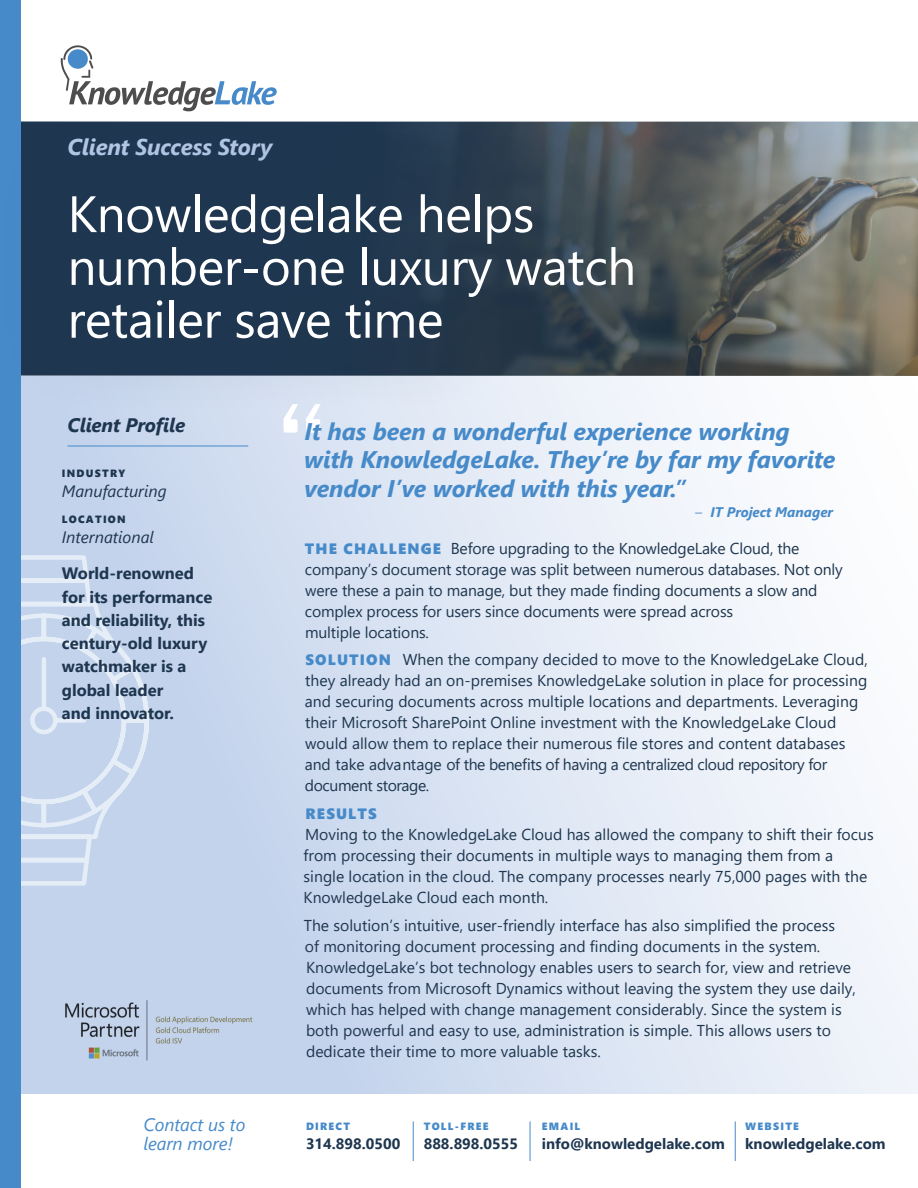
<style>
.page{position:relative;width:918px;height:1188px;background:#fff}
.page>*{position:absolute;margin:0;border:0;box-sizing:border-box;transform-origin:0 0}
.t1{font:51.15px/52.8px "Segoe UI";letter-spacing:-.01em;color:#fff}
.t2{font:italic 700 24px/28.5px "Segoe UI";letter-spacing:-.005em;color:#468ac9}
.t3{font:italic 700 22.8px "Segoe UI";letter-spacing:-.01em;color:#b2c6e5}
.t4{font:italic 700 19.5px "Segoe UI";letter-spacing:-.01em;color:#1e364f}
.t5{font:italic 18px/19.5px "Segoe UI";letter-spacing:-.005em;color:#468ac9}
.t6{font:700 16.5px/23.2px "Segoe UI";color:#1e364f}
.t7{font:italic 16.5px "Segoe UI";color:#1e364f}
.t8{font:15.75px/21px "Segoe UI";color:#1e364f}
.t9{font:700 15px "Segoe UI";color:#1e364f}
.t10{font:15px "Segoe UI Black";letter-spacing:.075em;color:#468ac9}
.t11{font:italic 700 13.95px "Segoe UI";color:#468ac9}
.t12{font:10.5px "Segoe UI Black";letter-spacing:.12em;color:#468ac9}
.t13{font:10.5px "Segoe UI Black";letter-spacing:.12em;color:#1e364f}
.s1{font-family:"Segoe UI Black";font-size:15px;color:#468ac9}
.s2{font-weight:400}
</style>
<div class="page">
<div style="left:16px;top:376px;width:902px;height:718px;background:linear-gradient(to right,#bbcde9,#fafbfd)"></div>
<svg style="left:20px;top:553px;width:131px;height:335px"></svg>
<img style="left:140px;top:122px;width:778px;height:254px">
<div style="left:0;top:0;width:20px;height:1188px;background:#468ac9"></div>
<hr style="left:68px;top:446px;width:180px;height:1px;background:#468ac9">
<svg style="left:61px;top:45px;width:216px;height:66px"></svg>
<svg style="left:284px;top:413px;width:37px;height:20px"></svg>
<img style="left:51px;top:993px;width:204px;height:67px">
<hr style="left:413px;top:1121px;width:1px;height:40px;background:#468ac9">
<hr style="left:530px;top:1121px;width:1px;height:40px;background:#468ac9">
<hr style="left:735px;top:1121px;width:1px;height:40px;background:#468ac9">
<div style="left:0;top:127px;width:704px;height:286px;background:#1e364f;opacity:.55"></div>
<p class="t3" style="left:68px;top:126px;width:206px">Client Success Story</p>
<p class="t1" style="left:67px;top:183px;width:570px">Knowledgelake helps number-one luxury watch retailer save time</p>
<p class="t4" style="left:68px;top:407px;width:119px">Client Profile</p>
<p class="t2" style="left:304px;top:413px;width:533px">It has been a wonderful experience working with KnowledgeLake. They’re by far my favorite vendor I’ve worked with this year.”</p>
<p class="t8" style="left:305px;top:536px;width:539px"><span class="s1">THE CHALLENGE</span> Before upgrading to the KnowledgeLake Cloud, the company’s document storage was split between numerous databases. Not only were these a pain to manage, but they made finding documents a slow and complex process for users since documents were spread across<br>multiple locations.</p>
<p class="t8" style="left:305px;top:648px;width:564px"><span class="s1">SOLUTION</span> When the company decided to move to the KnowledgeLake Cloud, they already had an on-premises KnowledgeLake solution in place for processing and securing documents across multiple locations and departments. Leveraging their Microsoft SharePoint Online investment with the KnowledgeLake Cloud would allow them to replace their numerous file stores and content databases and take advantage of the benefits of having a centralized cloud repository for document storage.</p>
<p class="t10" style="left:306px;top:803px;width:73px">RESULTS</p>
<p class="t8" style="left:304px;top:823px;width:572px">Moving to the KnowledgeLake Cloud has allowed the company to shift their focus from processing their documents in multiple ways to managing them from a single location in the cloud. The company processes nearly 75,000 pages with the KnowledgeLake Cloud each month.</p>
<p class="t8" style="left:304px;top:914px;width:554px">The solution’s intuitive, user-friendly interface has also simplified the process<br>of monitoring document processing and finding documents in the system.<br>KnowledgeLake’s bot technology enables users to search for, view and retrieve documents from Microsoft Dynamics without leaving the system they use daily, which has helped with change management considerably. Since the system is both powerful and easy to use, administration is simple. This allows users to dedicate their time to more valuable tasks.</p>
<p class="t13" style="left:62px;top:466px;width:65px">INDUSTRY</p>
<p class="t7" style="left:62px;top:476px;width:106px">Manufacturing</p>
<p class="t13" style="left:62px;top:512px;width:65px">LOCATION</p>
<p class="t7" style="left:62px;top:521px;width:94px">International</p>
<p class="t6" style="left:62px;top:561px;width:152px">World-renowned for its performance and reliability, this century-old luxury watchmaker is a global leader<br>and innovator.</p>
<p class="t11" style="left:695px;top:498px;width:140px"><span class="s2">–</span> IT Project Manager</p>
<p class="t5" style="left:143px;top:1112px;width:103px">Contact us to learn more!</p>
<p class="t12" style="left:306px;top:1119px;width:46px">DIRECT</p>
<p class="t9" style="left:306px;top:1130px;width:96px">314.898.0500</p>
<p class="t12" style="left:424px;top:1119px;width:66px">TOLL-FREE</p>
<p class="t9" style="left:424px;top:1130px;width:96px">888.898.0555</p>
<p class="t12" style="left:542px;top:1119px;width:40px">EMAIL</p>
<p class="t9" style="left:542px;top:1130px;width:185px">info@knowledgelake.com</p>
<p class="t12" style="left:745px;top:1119px;width:55px">WEBSITE</p>
<p class="t9" style="left:745px;top:1130px;width:142px">knowledgelake.com</p>
</div>
